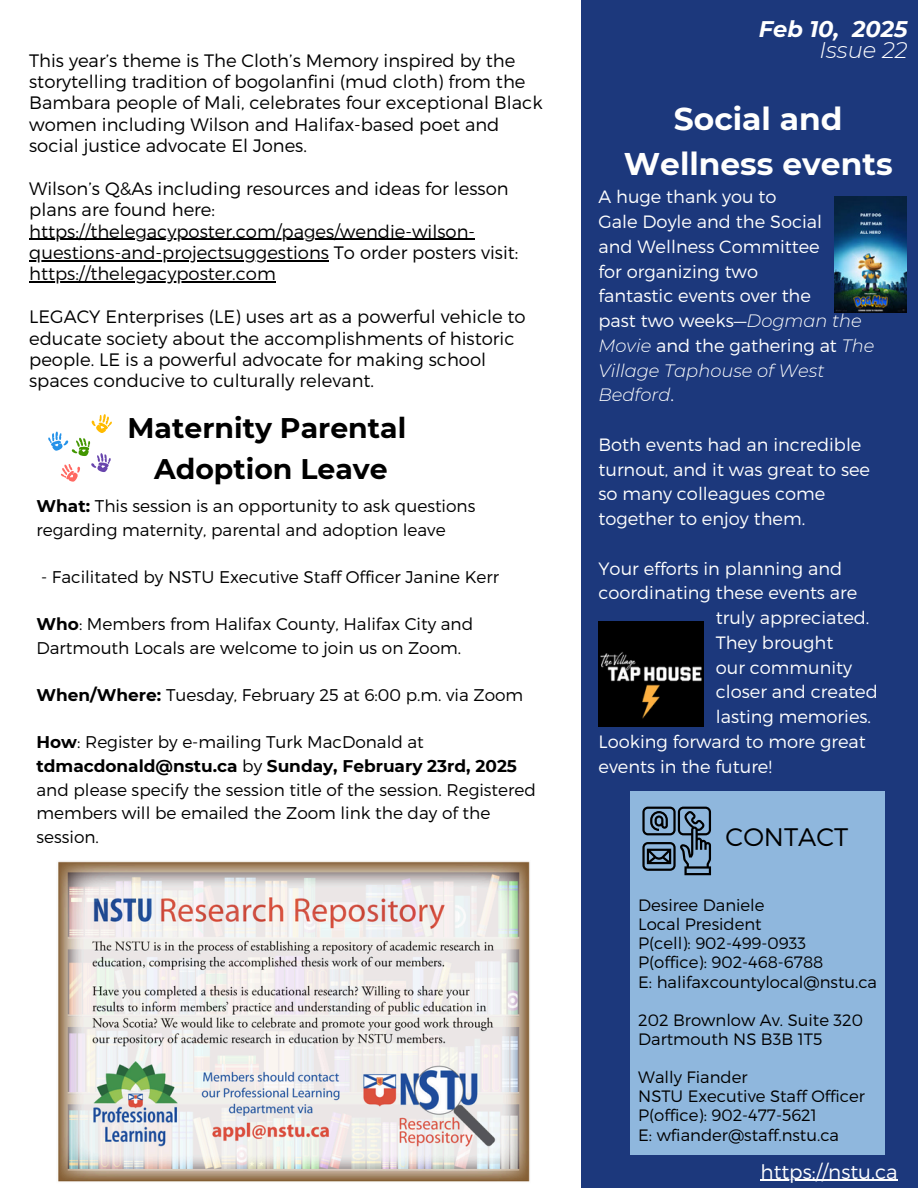
<style>
.page{position:relative;width:918px;height:1188px;background:#fff}
.page>*{position:absolute;margin:0;border:0;box-sizing:border-box;transform-origin:0 0}
.t1{font:700 31.35px/45px "Montserrat";color:#fffffe;text-align:center}
.t2{font:700 28.35px/41.7px "Montserrat";color:#000;text-align:center}
.t3{font:300 25.35px "Montserrat";color:#000}
.t4{font:italic 700 22.5px "Montserrat";color:#fff}
.t5{font:italic 300 22.5px "Montserrat";color:#fff}
.t6{font:300 19.95px "Montserrat";color:#fff}
.t7{font:300 18px/21.3px "Montserrat";color:#000}
.t8{font:300 17.85px/24.8px "Montserrat";color:#fffffe}
.t9{font:300 16.95px/23.7px "Montserrat";color:#000}
.t10{font:300 16.5px/19.2px "Montserrat";color:#000}
.s1{font-weight:700}
.s2{font-style:italic}
</style>
<div class="page">
<div style="left:581px;top:0;width:337px;height:1188px;background:#1c387c"></div>
<div style="left:630px;top:791px;width:254px;height:364px;background:#8fb7dd"></div>
<svg style="left:642px;top:807px;width:69px;height:68px"></svg>
<img style="left:58px;top:861px;width:472px;height:321px">
<svg style="left:48px;top:414px;width:64px;height:68px"></svg>
<img style="left:835px;top:196px;width:72px;height:116px">
<img style="left:599px;top:622px;width:104px;height:104px">
<hr style="left:761px;top:1180px;width:137px;height:1px;background:#fff">
<hr style="left:29px;top:239px;width:446px;height:1px;background:#000">
<hr style="left:29px;top:260px;width:300px;height:1px;background:#000">
<hr style="left:29px;top:282px;width:247px;height:1px;background:#000">
<p class="t7" style="left:29px;top:49px;width:515px">This year’s theme is The Cloth’s Memory inspired by the storytelling tradition of bogolanfini (mud cloth) from the Bambara people of Mali, celebrates four exceptional Black women including Wilson and Halifax-based poet and social justice advocate El Jones.</p>
<p class="t7" style="left:29px;top:177px;width:481px">Wilson’s Q&amp;As including resources and ideas for lesson plans are found here:</p>
<p class="t7" style="left:29px;top:220px;width:447px">https://thelegacyposter.com/pages/wendie-wilson-</p>
<p class="t7" style="left:29px;top:241px;width:491px">questions-and-projectsuggestions To order posters visit:</p>
<p class="t7" style="left:29px;top:263px;width:248px">https://thelegacyposter.com</p>
<p class="t7" style="left:29px;top:305px;width:498px">LEGACY Enterprises (LE) uses art as a powerful vehicle to educate society about the accomplishments of historic people. LE is a powerful advocate for making school spaces conducive to culturally relevant.</p>
<h5 class="t2" style="left:128px;top:407px;width:280px">Maternity Parental<br>Adoption Leave</h5>
<p class="t9" style="left:37px;top:493px;width:440px"><span class="s1">What:</span> This session is an opportunity to ask questions regarding maternity, parental and adoption leave</p>
<p class="t9" style="left:41px;top:564px;width:459px">- Facilitated by NSTU Executive Staff Officer Janine Kerr</p>
<p class="t9" style="left:37px;top:611px;width:438px"><span class="s1">Who</span>: Members from Halifax County, Halifax City and<br>Dartmouth Locals are welcome to join us on Zoom.</p>
<p class="t9" style="left:37px;top:682px;width:488px"><span class="s1">When/Where:</span> Tuesday, February 25 at 6:00 p.m. via Zoom</p>
<p class="t9" style="left:37px;top:730px;width:501px"><span class="s1">How</span>: Register by e-mailing Turk MacDonald at <span class="s1">tdmacdonald@nstu.ca</span> by <span class="s1">Sunday, February 23rd, 2025 </span>and please specify the session title of the session. Registered members will be emailed the Zoom link the day of the session.</p>
<h5 class="t4" style="left:759px;top:15px;width:150px">Feb 10, 2025</h5>
<h5 class="t5" style="left:820px;top:37px;width:89px">Issue 22</h5>
<p class="t1" style="left:624px;top:96px;width:270px">Social and<br>Wellness events</p>
<p class="t8" style="left:599px;top:184px;width:278px">A huge thank you to<br>Gale Doyle and the Social<br>and Wellness Committee<br>for organizing two<br>fantastic events over the<br>past two weeks—<span class="s2">Dogman the<br>Movie</span> and the gathering at <span class="s2">The<br>Village Taphouse of West<br>Bedford</span>.</p>
<p class="t8" style="left:599px;top:431px;width:273px">Both events had an incredible turnout, and it was great to see so many colleagues come together to enjoy them.</p>
<p class="t8" style="left:599px;top:555px;width:260px">Your efforts in planning and coordinating these events are</p>
<p class="t8" style="left:716px;top:604px;width:155px">truly appreciated.</p>
<p class="t8" style="left:716px;top:629px;width:119px">They brought</p>
<p class="t8" style="left:716px;top:654px;width:138px">our community</p>
<p class="t8" style="left:716px;top:679px;width:164px">closer and created</p>
<p class="t8" style="left:716px;top:703px;width:157px">lasting memories.</p>
<p class="t8" style="left:599px;top:728px;width:269px">Looking forward to more great events in the future!</p>
<p class="t3" style="left:726px;top:821px;width:124px">CONTACT</p>
<p class="t10" style="left:638px;top:895px;width:128px">Desiree Daniele</p>
<p class="t10" style="left:638px;top:914px;width:125px">Local President</p>
<p class="t10" style="left:638px;top:933px;width:169px">P(cell): 902-499-0933</p>
<p class="t10" style="left:638px;top:952px;width:187px">P(office): 902-468-6788</p>
<p class="t10" style="left:638px;top:971px;width:240px">E: halifaxcountylocal@nstu.ca</p>
<p class="t10" style="left:638px;top:1009px;width:226px">202 Brownlow Av. Suite 320<br>Dartmouth NS B3B 1T5</p>
<p class="t10" style="left:638px;top:1067px;width:111px">Wally Fiander</p>
<h3 class="t10" style="left:638px;top:1086px;width:228px">NSTU Executive Staff Officer</h3>
<h4 class="t10" style="left:638px;top:1105px;width:180px">P(office): 902-477-5621</h4>
<h1 class="t10" style="left:638px;top:1124px;width:202px">E: wfiander@staff.nstu.ca</h1>
<h1 class="t6" style="left:761px;top:1159px;width:139px">https://nstu.ca</h1>
</div>
